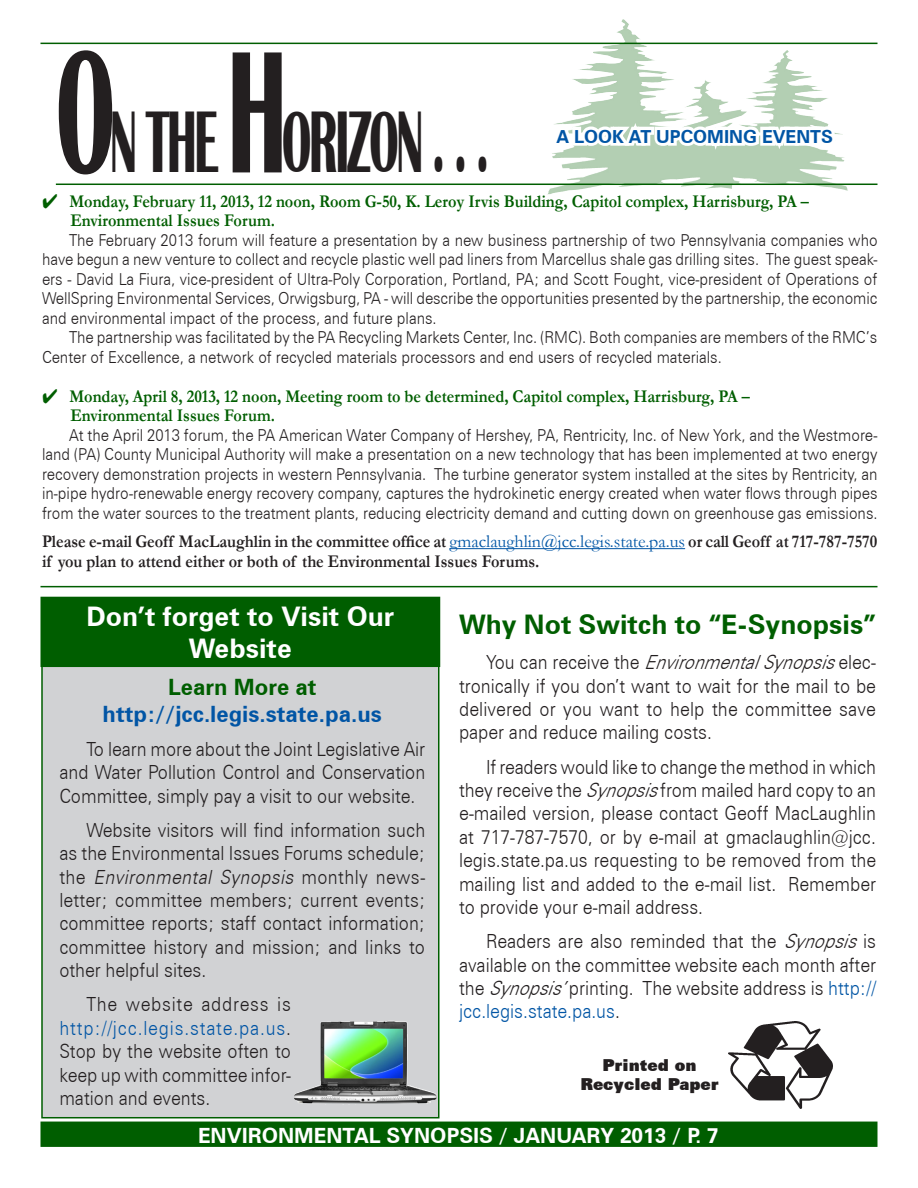
<style>
.page{position:relative;width:918px;height:1188px;background:#fff}
.page>*{position:absolute;margin:0;border:0;box-sizing:border-box;transform-origin:0 0}
.Headlines{font:700 90px "Britannic";letter-spacing:-.05em;color:#231f20;scale:.5 1}
.Subhead_1{font:700 27px/32.4px "Zurich BT";color:#fff;text-align:center}
.Subhead_1-2{font:700 27px "Zurich BT";color:#005e00}
.Subhead_2{font:700 22.5px "Zurich BT";color:#0155a5}
.Subhead_2-2{font:700 22.5px "Zurich BT";color:#005e00}
.Subhead_2-3{font:700 21px "Zurich BT";color:#fff}
.Body_text{font:300 19.5px/23.4px "Zurich BT";color:#231f20;text-align:justify;scale:.9 1}
.On_the_Horizon{font:700 18px "Garamond";color:#005e00;scale:.9 1}
.On_the_Horizon-2{font:700 18px/19.5px "Garamond";color:#231f20;scale:.9 1}
.Subhead_2-4{font:700 18px "Zurich BT";color:#0155a5}
.Body_text-2{font:300 16.5px/19.5px "Zurich BT";color:#231f20;text-align:justify;scale:.9 1}
.Subhead_2-5{font:900 16.5px/19.5px "Zurich BT";color:#231f20;text-align:center}
.s1{font-size:180px}
.s2{font-weight:400;color:#0155a5}
.s3{font-style:italic}
.s4{color:#0155a5}
</style>
<div class="page">
<img style="left:593px;top:19px;width:32px;height:45px">
<div style="left:40px;top:1122px;width:838px;height:25px;background:#005e00;border:2px solid #005e00"></div>
<hr style="left:40px;top:43px;width:838px;height:1px;background:#005e00">
<hr style="left:56px;top:184px;width:822px;height:1px;background:#005e00">
<svg style="left:552px;top:92px;width:288px;height:75px"></svg>
<hr style="left:40px;top:586px;width:838px;height:1px;background:#005e00">
<img style="left:729px;top:1022px;width:104px;height:86px">
<div style="left:41px;top:648px;width:399px;height:470px;background:#d1d2d4;border:2px solid #005e00"></div>
<div style="left:41px;top:597px;width:399px;height:69px;background:#005e00"></div>
<div style="left:40px;top:597px;width:400px;height:70px;border:2px solid #005e00"></div>
<img style="left:294px;top:1021px;width:143px;height:83px">
<hr style="left:449px;top:548px;width:236px;height:1px;background:#0155a5">
<p class="Headlines" style="left:56px;top:92px;width:867px"><span class="s1">O</span>N THE <span class="s1">H</span>ORIZON . . .</p>
<p class="Subhead_2-4" style="left:556px;top:123px;width:278px">A LOOK AT UPCOMING EVENTS</p>
<p class="On_the_Horizon" style="left:42px;top:189px;width:854px">✔ Monday, February 11, 2013, 12 noon, Room G-50, K. Leroy Irvis Building, Capitol complex, Harrisburg, PA –</p>
<p class="On_the_Horizon" style="left:70px;top:208px;width:229px">Environmental Issues Forum.</p>
<p class="Body_text-2" style="left:42px;top:230px;width:930px;text-indent:27px">The February 2013 forum will feature a presentation by a new business partnership of two Pennsylvania companies who have begun a new venture to collect and recycle plastic well pad liners from Marcellus shale gas drilling sites. The guest speak&shy;ers - David La Fiura, vice-president of Ultra-Poly Corporation, Portland, PA; and Scott Fought, vice-president of Operations of WellSpring Environmental Services, Orwigsburg, PA - will describe the opportunities presented by the partnership, the economic and environmental impact of the process, and future plans.</p>
<p class="Body_text-2" style="left:42px;top:328px;width:929px;text-indent:27px">The partnership was facilitated by the PA Recycling Markets Center, Inc. (RMC). Both companies are members of the RMC’s<br>Center of Excellence, a network of recycled materials processors and end users of recycled materials.</p>
<p class="On_the_Horizon" style="left:42px;top:384px;width:788px">✔ Monday, April 8, 2013, 12 noon, Meeting room to be determined, Capitol complex, Harrisburg, PA –</p>
<p class="On_the_Horizon" style="left:70px;top:403px;width:229px">Environmental Issues Forum.</p>
<p class="Body_text-2" style="left:42px;top:425px;width:930px;text-indent:27px">At the April 2013 forum, the PA American Water Company of Hershey, PA, Rentricity, Inc. of New York, and the Westmore&shy;land (PA) County Municipal Authority will make a presentation on a new technology that has been implemented at two energy recovery demonstration projects in western Pennsylvania. The turbine generator system installed at the sites by Rentricity, an in-pipe hydro-renewable energy recovery company, captures the hydrokinetic energy created when water flows through pipes from the water sources to the treatment plants, reducing electricity demand and cutting down on greenhouse gas emissions.</p>
<p class="On_the_Horizon-2" style="left:42px;top:532px;width:930px">Please e-mail Geoff MacLaughlin in the committee office at <span class="s2">gmaclaughlin@jcc.legis.state.pa.us</span> or call Geoff at 717-787-7570 if you plan to attend either or both of the Environmental Issues Forums.</p>
<p class="Subhead_1" style="left:86px;top:599px;width:309px">Don’t forget to Visit Our<br>Website</p>
<p class="Subhead_2-2" style="left:168px;top:670px;width:150px">Learn More at</p>
<p class="Subhead_2" style="left:103px;top:697px;width:281px">http://jcc.legis.state.pa.us</p>
<p class="Body_text" style="left:59px;top:737px;width:408px;text-indent:27px">To learn more about the Joint Legislative Air and Water Pollution Control and Conservation Committee, simply pay a visit to our website.</p>
<p class="Body_text" style="left:59px;top:818px;width:408px;text-indent:27px">Website visitors will find information such as the Environmental Issues Forums schedule; t h e <span class="s3">Environmental Synopsis</span> m o n t h l y n ew s - letter; committee members; current events; committee reports; staff contact information; committee history and mission; and links to other helpful sites.</p>
<p class="Body_text" style="left:59px;top:993px;width:259px;text-indent:27px">The website address is <span class="s4">http://jcc.legis.state.pa.us</span>.<br>Stop by the website often to keep up with committee infor&shy;mation and events.</p>
<p class="Subhead_1-2" style="left:459px;top:604px;width:418px">Why Not Switch to “E-Synopsis”</p>
<p class="Body_text" style="left:459px;top:650px;width:465px;text-indent:27px">Yo u c a n r e c e i v e t h e <span class="s3">EnvironmentalSynopsis</span>e l e c - tronically if you don’t want to wait for the mail to be delivered or you want to help the committee save paper and reduce mailing costs.</p>
<p class="Body_text" style="left:459px;top:755px;width:465px;text-indent:27px">If readers would like to change the method in which they receive the <span class="s3">Synopsis</span>from mailed hard copy to an e-mailed version, please contact Geoff MacLaughlin at 717-787-7570, or by e-mail at gmaclaughlin@jcc. legis.state.pa.us requesting to be removed from the mailing list and added to the e-mail list. Remember to provide your e-mail address.</p>
<p class="Body_text" style="left:459px;top:929px;width:465px;text-indent:27px">Readers are also reminded that the <span class="s3">Synopsis</span>is available on the committee website each month after the <span class="s3">Synopsis’</span>printing. The website address is <span class="s4">http:// jcc.legis.state.pa.us</span>.</p>
<p class="Subhead_2-5" style="left:580px;top:1055px;width:140px">Printed on<br>Recycled Paper</p>
<p class="Subhead_2-3" style="left:198px;top:1120px;width:522px">ENVIRONMENTAL SYNOPSIS / JANUARY 2013 / P. 7</p>
</div>
